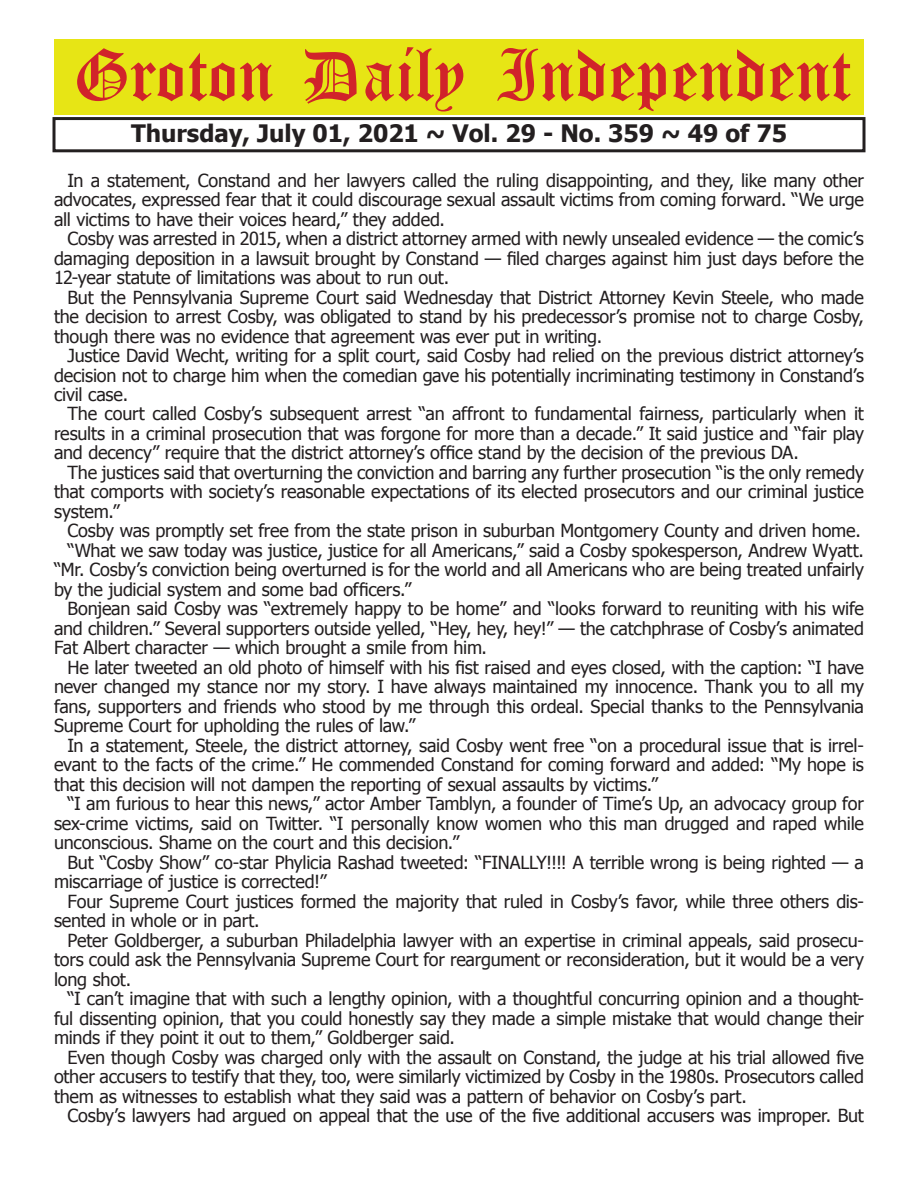
<style>
.page{position:relative;width:918px;height:1188px;background:#fff}
.page>*{position:absolute;margin:0;border:0;box-sizing:border-box;transform-origin:0 0}
.t1{font:54px "Old English Five";color:#d1232a}
.t2{font:700 24px "Tahoma";color:#231f20}
.t3{font:18px/19.5px "Tahoma";letter-spacing:-.01em;color:#231f20;text-align:justify}
</style>
<div class="page">
<div style="left:52px;top:117px;width:814px;height:35px;border:3px solid #231f20"></div>
<div style="left:54px;top:40px;width:810px;height:75px;background:#e7e515"></div>
<h1 class="t1" style="left:73px;top:50px;width:779px">Groton Daily Independent</h1>
<h2 class="t2" style="left:131px;top:116px;width:657px">Thursday, July 01, 2021 ~ Vol. 29 - No. 359 ~ 49 of 75</h2>
<p class="t3" style="left:54px;top:169px;width:812px;text-indent:14px">In a statement, Constand and her lawyers called the ruling disappointing, and they, like many other advocates, expressed fear that it could discourage sexual assault victims from coming forward. “We urge all victims to have their voices heard,” they added.</p>
<p class="t3" style="left:54px;top:228px;width:812px;text-indent:14px">Cosby was arrested in 2015, when a district attorney armed with newly unsealed evidence — the comic’s damaging deposition in a lawsuit brought by Constand — filed charges against him just days before the 12-year statute of limitations was about to run out.</p>
<p class="t3" style="left:54px;top:286px;width:812px;text-indent:14px">But the Pennsylvania Supreme Court said Wednesday that District Attorney Kevin Steele, who made the decision to arrest Cosby, was obligated to stand by his predecessor’s promise not to charge Cosby, though there was no evidence that agreement was ever put in writing.</p>
<p class="t3" style="left:54px;top:345px;width:812px;text-indent:14px">Justice David Wecht, writing for a split court, said Cosby had relied on the previous district attorney’s decision not to charge him when the comedian gave his potentially incriminating testimony in Constand’s civil case.</p>
<p class="t3" style="left:54px;top:403px;width:812px;text-indent:14px">The court called Cosby’s subsequent arrest “an affront to fundamental fairness, particularly when it results in a criminal prosecution that was forgone for more than a decade.” It said justice and “fair play and decency” require that the district attorney’s office stand by the decision of the previous DA.</p>
<p class="t3" style="left:54px;top:462px;width:812px;text-indent:14px">The justices said that overturning the conviction and barring any further prosecution “is the only remedy that comports with society’s reasonable expectations of its elected prosecutors and our criminal justice system.”</p>
<p class="t3" style="left:68px;top:520px;width:795px">Cosby was promptly set free from the state prison in suburban Montgomery County and driven home.</p>
<p class="t3" style="left:68px;top:540px;width:798px">“What we saw today was justice, justice for all Americans,” said a Cosby spokesperson, Andrew Wyatt.</p>
<p class="t3" style="left:54px;top:559px;width:812px">“Mr. Cosby’s conviction being overturned is for the world and all Americans who are being treated unfairly</p>
<p class="t3" style="left:54px;top:579px;width:359px">by the judicial system and some bad officers.”</p>
<p class="t3" style="left:68px;top:598px;width:798px">Bonjean said Cosby was “extremely happy to be home” and “looks forward to reuniting with his wife</p>
<p class="t3" style="left:54px;top:618px;width:811px">and children.” Several supporters outside yelled, “Hey, hey, hey!” — the catchphrase of Cosby’s animated</p>
<p class="t3" style="left:54px;top:637px;width:435px">Fat Albert character — which brought a smile from him.</p>
<p class="t3" style="left:68px;top:657px;width:798px">He later tweeted an old photo of himself with his fist raised and eyes closed, with the caption: “I have</p>
<p class="t3" style="left:54px;top:676px;width:812px">never changed my stance nor my story. I have always maintained my innocence. Thank you to all my</p>
<p class="t3" style="left:54px;top:696px;width:812px">fans, supporters and friends who stood by me through this ordeal. Special thanks to the Pennsylvania</p>
<p class="t3" style="left:54px;top:715px;width:363px">Supreme Court for upholding the rules of law.”</p>
<p class="t3" style="left:68px;top:735px;width:798px">In a statement, Steele, the district attorney, said Cosby went free “on a procedural issue that is irrel-</p>
<p class="t3" style="left:54px;top:754px;width:811px">evant to the facts of the crime.” He commended Constand for coming forward and added: “My hope is</p>
<p class="t3" style="left:54px;top:774px;width:606px">that this decision will not dampen the reporting of sexual assaults by victims.”</p>
<p class="t3" style="left:68px;top:793px;width:798px">“I am furious to hear this news,” actor Amber Tamblyn, a founder of Time’s Up, an advocacy group for</p>
<p class="t3" style="left:54px;top:813px;width:812px">sex-crime victims, said on Twitter. “I personally know women who this man drugged and raped while</p>
<p class="t3" style="left:54px;top:832px;width:407px">unconscious. Shame on the court and this decision.”</p>
<p class="t3" style="left:68px;top:852px;width:798px">But “Cosby Show” co-star Phylicia Rashad tweeted: “FINALLY!!!! A terrible wrong is being righted — a</p>
<p class="t3" style="left:54px;top:871px;width:274px">miscarriage of justice is corrected!”</p>
<p class="t3" style="left:68px;top:891px;width:798px">Four Supreme Court justices formed the majority that ruled in Cosby’s favor, while three others dis-</p>
<p class="t3" style="left:54px;top:910px;width:207px">sented in whole or in part.</p>
<p class="t3" style="left:68px;top:930px;width:798px">Peter Goldberger, a suburban Philadelphia lawyer with an expertise in criminal appeals, said prosecu-</p>
<p class="t3" style="left:54px;top:949px;width:811px">tors could ask the Pennsylvania Supreme Court for reargument or reconsideration, but it would be a very</p>
<p class="t3" style="left:54px;top:969px;width:79px">long shot.</p>
<p class="t3" style="left:68px;top:988px;width:798px">“I can’t imagine that with such a lengthy opinion, with a thoughtful concurring opinion and a thought-</p>
<p class="t3" style="left:54px;top:1008px;width:811px">ful dissenting opinion, that you could honestly say they made a simple mistake that would change their</p>
<p class="t3" style="left:54px;top:1027px;width:402px">minds if they point it out to them,” Goldberger said.</p>
<p class="t3" style="left:68px;top:1047px;width:798px">Even though Cosby was charged only with the assault on Constand, the judge at his trial allowed five</p>
<p class="t3" style="left:54px;top:1066px;width:811px">other accusers to testify that they, too, were similarly victimized by Cosby in the 1980s. Prosecutors called</p>
<p class="t3" style="left:54px;top:1086px;width:694px">them as witnesses to establish what they said was a pattern of behavior on Cosby’s part.</p>
<p class="t3" style="left:68px;top:1105px;width:798px">Cosby’s lawyers had argued on appeal that the use of the five additional accusers was improper. But</p>
</div>
